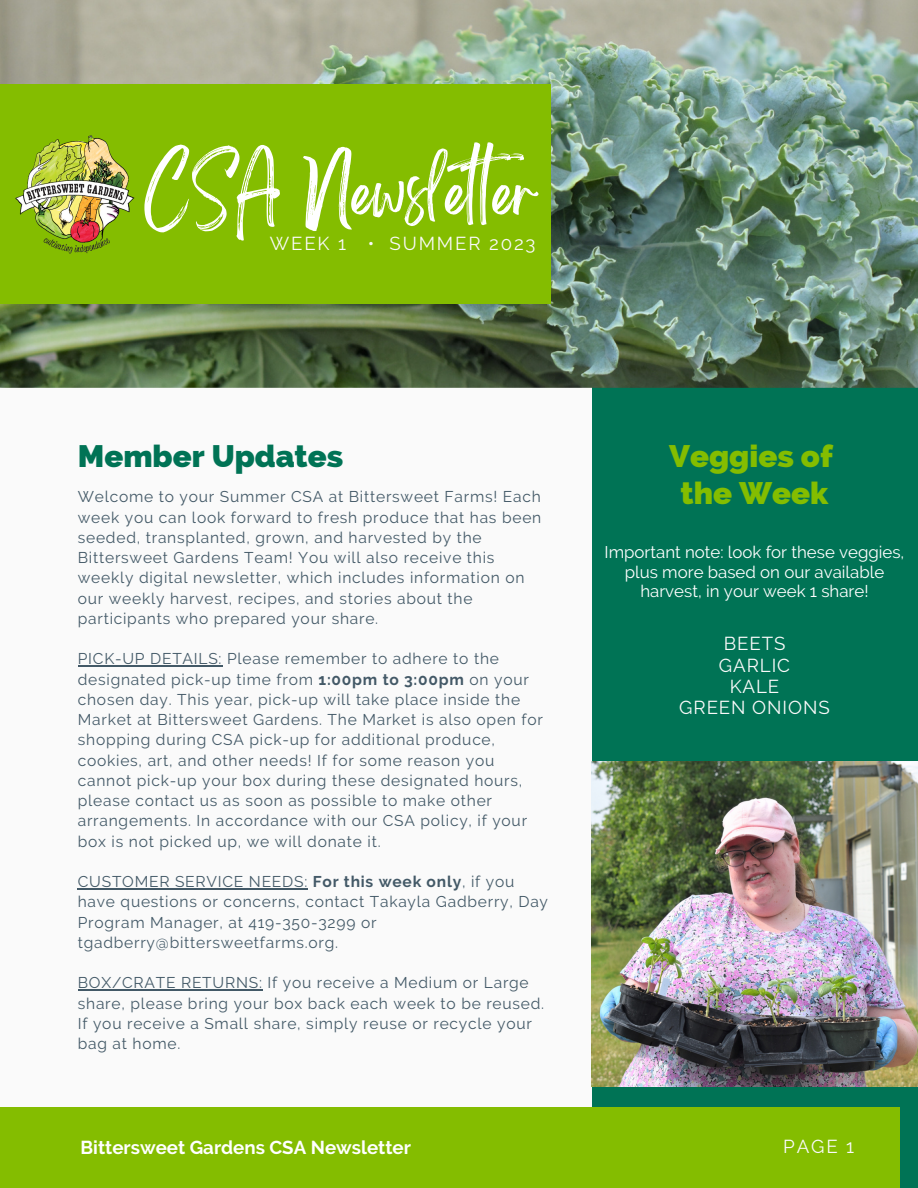
<style>
.page{position:relative;width:918px;height:1188px;background:#fafafa}
.page>*{position:absolute;margin:0;border:0;box-sizing:border-box;transform-origin:0 0}
.t1{font:54.45px "Brightwall";color:#fff}
.t2{font:800 31.2px "Raleway";color:#84bd00}
.t3{font:800 31.2px "Raleway";color:#007355}
.t4{font:700 18.75px "Raleway";color:#fff}
.t5{font:18.75px "Raleway";letter-spacing:.05em;color:#fafafa}
.t6{font:18.75px "Raleway";letter-spacing:.1em;color:#fafafa}
.t7{font:16.8px/19.8px "Raleway";color:#fff;text-align:center}
.t8{font:15.6px/20.2px "Raleway";letter-spacing:.05em;color:#435967}
.s1{font-weight:700}
</style>
<div class="page">
<div style="left:593px;top:342px;width:325px;height:846px;background:#007355"></div>
<img style="left:0;top:0;width:918px;height:388px">
<img style="left:592px;top:761px;width:325px;height:326px">
<div style="left:0;top:84px;width:550px;height:219px;background:#84bd00"></div>
<div style="left:0;top:1107px;width:900px;height:81px;background:#84bd00"></div>
<img style="left:15px;top:135px;width:120px;height:119px">
<hr style="left:78px;top:665px;width:144px;height:2px;background:#435967">
<hr style="left:78px;top:888px;width:230px;height:1px;background:#435967">
<hr style="left:78px;top:989px;width:185px;height:2px;background:#435967">
<p class="t1" style="left:144px;top:173px;width:394px">CSA Newsleter</p>
<p class="t6" style="left:270px;top:232px;width:267px">WEEK 1 • SUMMER 2023</p>
<p class="t3" style="left:78px;top:437px;width:267px">Member Updates</p>
<p class="t8" style="left:78px;top:487px;width:465px">Welcome to your Summer CSA at Bittersweet Farms! Each week you can look forward to fresh produce that has been seeded, transplanted, grown, and harvested by the Bittersweet Gardens Team! You will also receive this weekly digital newsletter, which includes information on our weekly harvest, recipes, and stories about the participants who prepared your share.</p>
<p class="t8" style="left:78px;top:649px;width:467px">PICK-UP DETAILS: Please remember to adhere to the designated pick-up time from <span class="s1">1:00pm to 3:00pm</span> on your chosen day. This year, pick-up will take place inside the Market at Bittersweet Gardens. The Market is also open for shopping during CSA pick-up for additional produce, cookies, art, and other needs! If for some reason you cannot pick-up your box during these designated hours, please contact us as soon as possible to make other arrangements. In accordance with our CSA policy, if your box is not picked up, we will donate it.</p>
<p class="t8" style="left:78px;top:871px;width:472px">CUSTOMER SERVICE NEEDS: <span class="s1">For this week only</span>, if you have questions or concerns, contact Takayla Gadberry, Day Program Manager, at 419-350-3299 or tgadberry@bittersweetfarms.org.</p>
<p class="t8" style="left:78px;top:973px;width:468px">BOX/CRATE RETURNS: If you receive a Medium or Large share, please bring your box back each week to be reused.<br>If you receive a Small share, simply reuse or recycle your bag at home.</p>
<p class="t2" style="left:669px;top:437px;width:165px">Veggies of</p>
<p class="t2" style="left:681px;top:474px;width:149px">the Week</p>
<p class="t7" style="left:605px;top:542px;width:301px">Important note: look for these veggies, plus more based on our available harvest, in your week 1 share!</p>
<p class="t5" style="left:724px;top:633px;width:63px">BEETS</p>
<p class="t5" style="left:719px;top:654px;width:73px">GARLIC</p>
<p class="t5" style="left:730px;top:675px;width:51px">KALE</p>
<p class="t5" style="left:679px;top:697px;width:152px">GREEN ONIONS</p>
<p class="t4" style="left:81px;top:1136px;width:332px">Bittersweet Gardens CSA Newsletter</p>
<p class="t5" style="left:783px;top:1135px;width:73px">PAGE 1</p>
</div>
